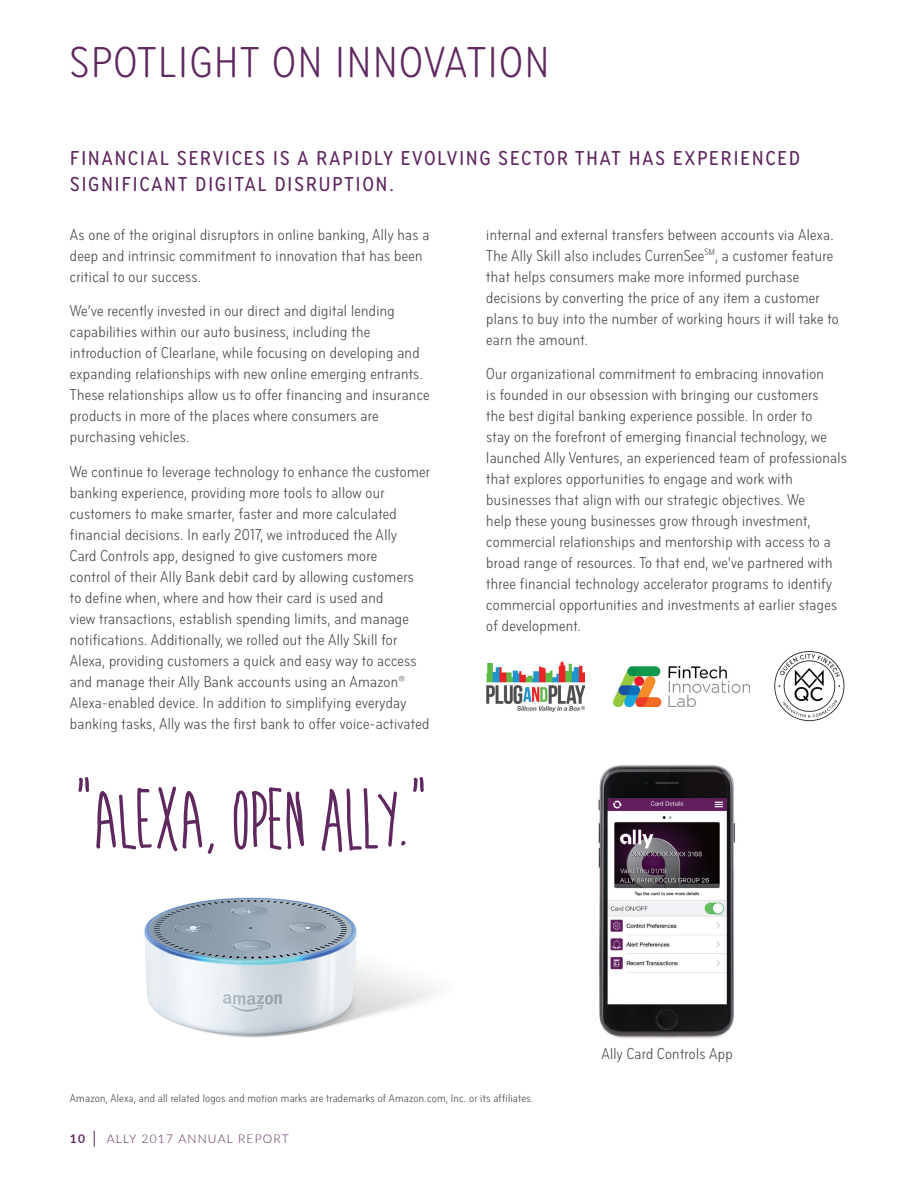
<style>
.page{position:relative;width:918px;height:1188px;background:#fff}
.page>*{position:absolute;margin:0;border:0;box-sizing:border-box;transform-origin:0 0}
.t1{font:700 93px "Ally Pencil";letter-spacing:-.05em;color:#5f285f}
.t2{font:45px "Bryant Compressed";letter-spacing:.05em;color:#5f285f}
.t3{font:500 21px/25.5px "Bryant Compressed";letter-spacing:.1em;color:#5f285f}
.t4{font:16.5px/21px "Bryant Compressed";letter-spacing:.02em;color:#4b4c4d}
.t5{font:12px "Bryant Compressed";letter-spacing:.02em;color:#4b4c4d}
.t6{font:300 12px "Lato";letter-spacing:.1em;color:#5f285f}
.t7{font:700 12px "Lato";color:#5f285f}
</style>
<div class="page">
<svg style="left:94px;top:1131px;width:1px;height:16px"></svg>
<img style="left:613px;top:666px;width:136px;height:40px">
<img style="left:486px;top:661px;width:98px;height:51px">
<img style="left:774px;top:651px;width:71px;height:71px">
<img style="left:598px;top:765px;width:138px;height:274px">
<img style="left:144px;top:897px;width:292px;height:141px">
<p class="t2" style="left:70px;top:36px;width:481px">SPOTLIGHT ON INNOVATION</p>
<p class="t3" style="left:70px;top:146px;width:731px">FINANCIAL SERVICES IS A RAPIDLY EVOLVING SECTOR THAT HAS EXPERIENCED<br>SIGNIFICANT DIGITAL DISRUPTION.</p>
<p class="t4" style="left:70px;top:224px;width:361px">As one of the original disruptors in online banking, Ally has a deep and intrinsic commitment to innovation that has been critical to our success.</p>
<p class="t4" style="left:70px;top:301px;width:361px">We’ve recently invested in our direct and digital lending capabilities within our auto business, including the introduction of Clearlane, while focusing on developing and expanding relationships with new online emerging entrants.<br>These relationships allow us to offer financing and insurance products in more of the places where consumers are purchasing vehicles.</p>
<p class="t4" style="left:70px;top:461px;width:361px">We continue to leverage technology to enhance the customer banking experience, providing more tools to allow our customers to make smarter, faster and more calculated financial decisions. In early 2017, we introduced the Ally<br>Card Controls app, designed to give customers more<br>control of their Ally Bank debit card by allowing customers<br>to define when, where and how their card is used and<br>view transactions, establish spending limits, and manage notifications. Additionally, we rolled out the Ally Skill for Alexa, providing customers a quick and easy way to access and manage their Ally Bank accounts using an Amazon® Alexa-enabled device. In addition to simplifying everyday banking tasks, Ally was the first bank to offer voice-activated</p>
<p class="t1" style="left:70px;top:770px;width:362px">"ALEXA, OPEN ALLY."</p>
<p class="t4" style="left:486px;top:224px;width:354px">internal and external transfers between accounts via Alexa.<br>The Ally Skill also includes CurrenSee<sup>SM</sup>, a customer feature that helps consumers make more informed purchase decisions by converting the price of any item a customer plans to buy into the number of working hours it will take to earn the amount.</p>
<p class="t4" style="left:486px;top:364px;width:362px">Our organizational commitment to embracing innovation<br>is founded in our obsession with bringing our customers<br>the best digital banking experience possible. In order to<br>stay on the forefront of emerging financial technology, we launched Ally Ventures, an experienced team of professionals that explores opportunities to engage and work with businesses that align with our strategic objectives. We<br>help these young businesses grow through investment, commercial relationships and mentorship with access to a broad range of resources. To that end, we've partnered with three financial technology accelerator programs to identify commercial opportunities and investments at earlier stages of development.</p>
<p class="t4" style="left:601px;top:1044px;width:133px">Ally Card Controls App</p>
<p class="t5" style="left:70px;top:1091px;width:465px">Amazon, Alexa, and all related logos and motion marks are trademarks of Amazon.com, Inc. or its affiliates.</p>
<p class="t7" style="left:70px;top:1130px;width:17px">10</p>
<p class="t6" style="left:107px;top:1131px;width:183px">ALLY 2017 ANNUAL REPORT</p>
</div>
